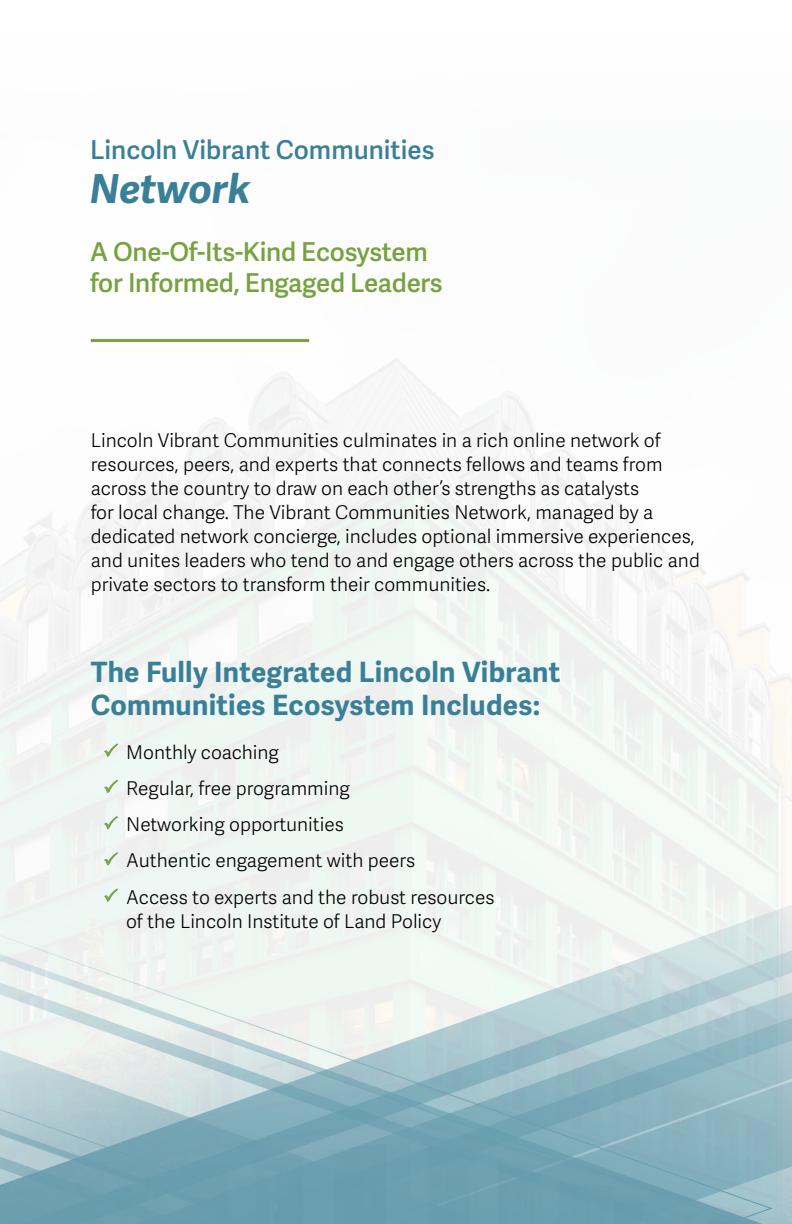
<style>
.page{position:relative;width:792px;height:1224px;background:#fff}
.page>*{position:absolute;margin:0;border:0;box-sizing:border-box;transform-origin:0 0}
.t1{font:italic 700 40px "Adelle Sans";color:#3a7f98}
.Section_Header{font:700 28px/33.6px "Adelle Sans";letter-spacing:.01em;color:#3a7f98}
.t2{font:600 26px/31.2px "Adelle Sans";letter-spacing:-.01em;color:#76a240}
.t3{font:600 26px "Adelle Sans";color:#3a7f98}
.Body_copy{font:300 19px/24px "Adelle Sans";color:#000}
</style>
<div class="page">
<hr style="left:91px;top:339px;width:218px;height:3px;background:#76a240">
<svg style="left:0;top:905px;width:792px;height:319px"></svg>
<svg style="left:19px;top:950px;width:773px;height:274px;background:#a6c4cc"></svg>
<svg style="left:105px;top:744px;width:12px;height:12px"></svg>
<svg style="left:105px;top:780px;width:12px;height:12px"></svg>
<svg style="left:105px;top:816px;width:12px;height:13px"></svg>
<svg style="left:105px;top:853px;width:12px;height:12px"></svg>
<svg style="left:105px;top:889px;width:12px;height:12px"></svg>
<p class="t3" style="left:90px;top:134px;width:346px">Lincoln Vibrant Communities</p>
<p class="t1" style="left:90px;top:165px;width:162px">Network</p>
<p class="t2" style="left:90px;top:237px;width:354px">A One-Of-Its-Kind Ecosystem for Informed, Engaged Leaders</p>
<p class="Body_copy" style="left:91px;top:429px;width:611px">Lincoln Vibrant Communities culminates in a rich online network of resources, peers, and experts that connects fellows and teams from across the country to draw on each other’s strengths as catalysts<br>for local change. The Vibrant Communities Network, managed by a dedicated network concierge, includes optional immersive experiences, and unites leaders who tend to and engage others across the public and private sectors to transform their communities.</p>
<p class="Section_Header" style="left:91px;top:656px;width:471px">The Fully Integrated Lincoln Vibrant<br>Communities Ecosystem Includes:</p>
<p class="Body_copy" style="left:126px;top:741px;width:154px">Monthly coaching</p>
<p class="Body_copy" style="left:126px;top:777px;width:225px">Regular, free programming</p>
<p class="Body_copy" style="left:126px;top:813px;width:219px">Networking opportunities</p>
<p class="Body_copy" style="left:126px;top:849px;width:291px">Authentic engagement with peers</p>
<p class="Body_copy" style="left:126px;top:886px;width:370px">Access to experts and the robust resources of the Lincoln Institute of Land Policy</p>
</div>
